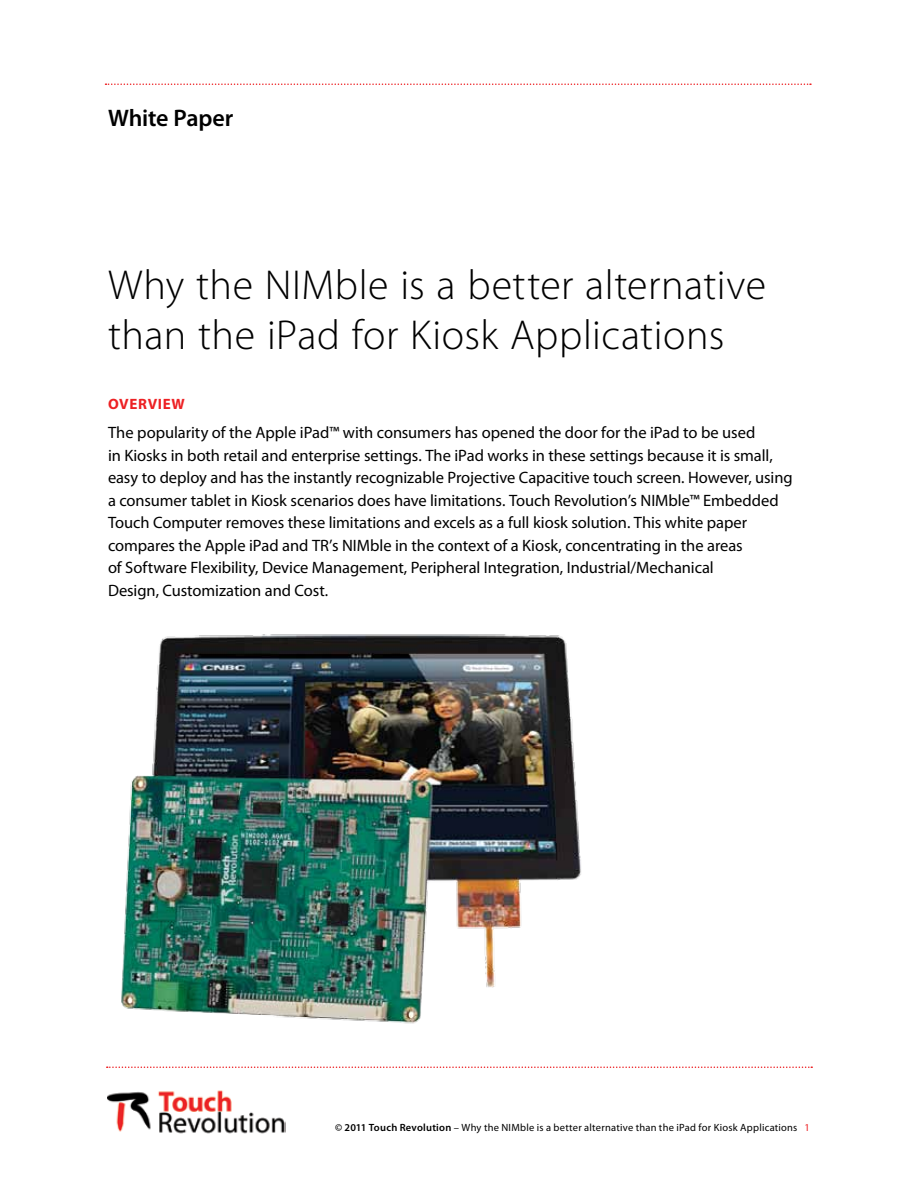
<style>
.page{position:relative;width:918px;height:1188px;background:#fff}
.page>*{position:absolute;margin:0;border:0;box-sizing:border-box;transform-origin:0 0}
.t1{font:300 42px/49.5px "Myriad Pro";letter-spacing:.01em;color:#000}
.t2{font:600 24px "Myriad Pro";letter-spacing:-.01em;color:#000}
.t3{font:16.5px/22.5px "Myriad Pro";letter-spacing:-.005em;color:#000}
.t4{font:700 15px "Myriad Pro";letter-spacing:.045em;color:#ed2124}
.t5{font:10.5px "Myriad Pro";letter-spacing:.02em;color:#000}
.s1{font-weight:600}
.s2{color:#ed2124}
</style>
<div class="page">
<img style="left:108px;top:1090px;width:178px;height:44px">
<svg style="left:106px;top:83px;width:705px;height:2px"></svg>
<svg style="left:107px;top:1066px;width:705px;height:2px"></svg>
<img style="left:121px;top:634px;width:460px;height:390px">
<h2 class="t2" style="left:108px;top:103px;width:127px">White Paper</h2>
<h1 class="t1" style="left:108px;top:261px;width:660px">Why the NIMble is a better alternative than the iPad for Kiosk Applications</h1>
<p class="t4" style="left:108px;top:394px;width:78px">OVERVIEW</p>
<p class="t3" style="left:108px;top:421px;width:686px">The popularity of the Apple iPad™ with consumers has opened the door for the iPad to be used<br>in Kiosks in both retail and enterprise settings. The iPad works in these settings because it is small, easy to deploy and has the instantly recognizable Projective Capacitive touch screen. However, using a consumer tablet in Kiosk scenarios does have limitations. Touch Revolution’s NIMble™ Embedded Touch Computer removes these limitations and excels as a full kiosk solution. This white paper compares the Apple iPad and TR’s NIMble in the context of a Kiosk, concentrating in the areas<br>of Software Flexibility, Device Management, Peripheral Integration, Industrial/Mechanical<br>Design, Customization and Cost.</p>
<p class="t5" style="left:335px;top:1121px;width:476px"><span class="s1">© 2011 Touch Revolution</span> – Why the NIMble is a better alternative than the iPad for Kiosk Applications <span class="s2">1</span></p>
</div>
